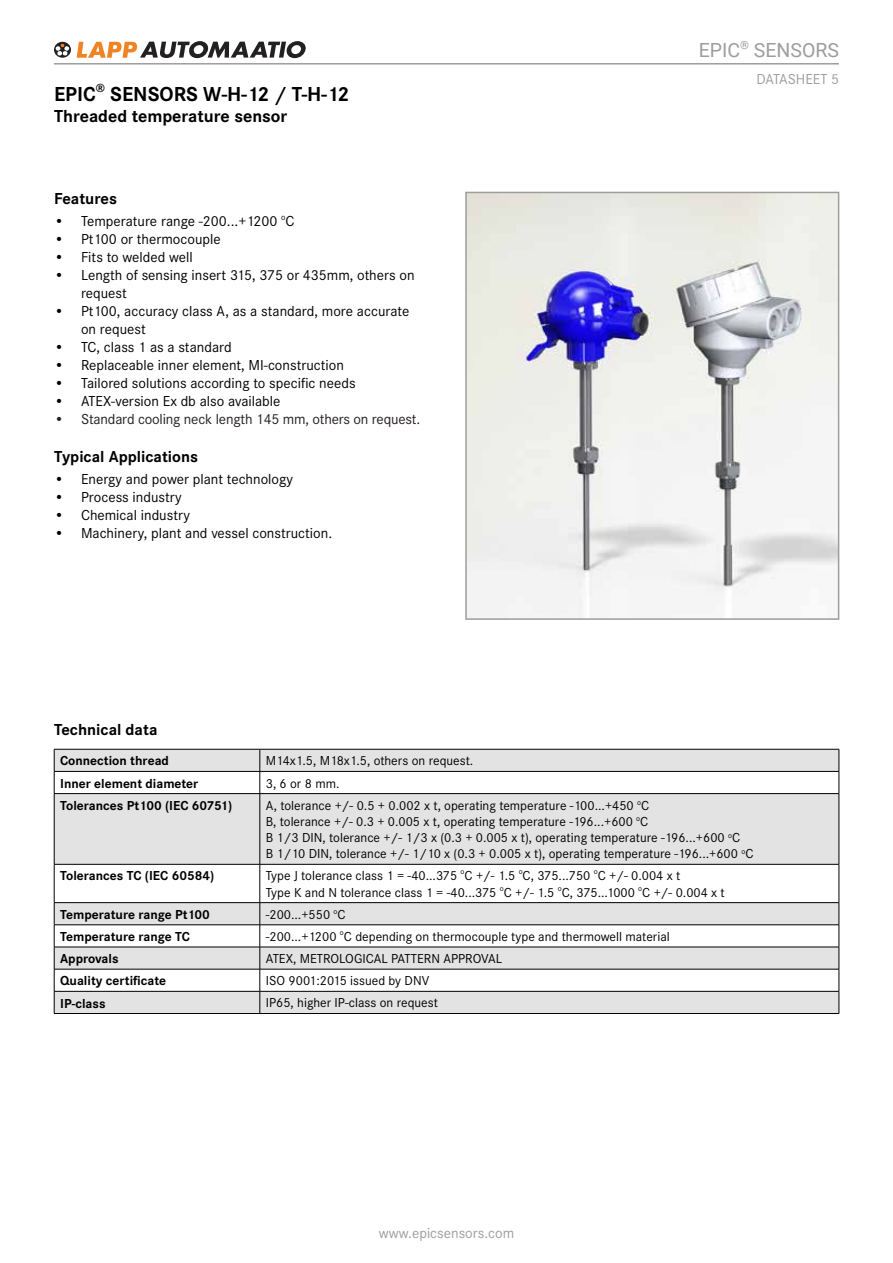
<style>
.page{position:relative;width:893px;height:1263px;background:#fff}
.page>*{position:absolute;margin:0;border:0;box-sizing:border-box;transform-origin:0 0}
.t1{font:700 21px "Corporate STOT";color:#000}
.t2{font:19.5px "Roboto";color:#9d9d9c}
.t3{font:700 18px "Corporate STOT";color:#000}
.t4{font:700 16.5px "Corporate STOT";color:#000}
.t5{font:15px/18px "Corporate STOT";color:#000}
.t6{font:15px "Corporate STOT";letter-spacing:-.01em;color:#231f20}
.t7{font:15px "Corporate STOT";color:#9d9d9c}
.t8{font:13.5px/16.2px "Corporate STOT";color:#000}
.t9{font:700 13.5px "Corporate STOT";color:#000}
</style>
<div class="page">
<svg style="left:54px;top:42px;width:17px;height:16px"></svg>
<svg style="left:55px;top:43px;width:14px;height:13px"></svg>
<svg style="left:77px;top:41px;width:229px;height:17px"></svg>
<img style="left:468px;top:195px;width:368px;height:422px">
<div style="left:465px;top:192px;width:374px;height:428px;border:2px solid #9d9d9c"></div>
<svg style="left:55px;top:750px;width:784px;height:263px;fill:#e3e3e3"></svg>
<hr style="left:54px;top:749px;width:206px;height:1px;background:#000">
<hr style="left:260px;top:749px;width:579px;height:1px;background:#000">
<hr style="left:54px;top:771px;width:206px;height:1px;background:#000">
<svg style="left:54px;top:749px;width:1px;height:44px"></svg>
<hr style="left:260px;top:771px;width:579px;height:1px;background:#000">
<svg style="left:260px;top:749px;width:1px;height:44px"></svg>
<svg style="left:839px;top:749px;width:1px;height:44px"></svg>
<hr style="left:54px;top:793px;width:206px;height:1px;background:#000">
<hr style="left:54px;top:794px;width:1px;height:70px;background:#000">
<hr style="left:260px;top:793px;width:579px;height:1px;background:#000">
<hr style="left:260px;top:794px;width:1px;height:70px;background:#000">
<hr style="left:839px;top:794px;width:1px;height:70px;background:#000">
<hr style="left:54px;top:864px;width:206px;height:1px;background:#000">
<hr style="left:54px;top:864px;width:1px;height:38px;background:#000">
<hr style="left:260px;top:864px;width:579px;height:1px;background:#000">
<hr style="left:260px;top:864px;width:1px;height:38px;background:#000">
<hr style="left:839px;top:864px;width:1px;height:38px;background:#000">
<hr style="left:54px;top:902px;width:206px;height:1px;background:#000">
<hr style="left:260px;top:902px;width:579px;height:1px;background:#000">
<hr style="left:54px;top:924px;width:206px;height:1px;background:#000">
<hr style="left:260px;top:924px;width:579px;height:1px;background:#000">
<hr style="left:54px;top:947px;width:206px;height:1px;background:#000">
<hr style="left:260px;top:947px;width:579px;height:1px;background:#000">
<hr style="left:54px;top:969px;width:206px;height:1px;background:#000">
<hr style="left:260px;top:969px;width:579px;height:1px;background:#000">
<hr style="left:54px;top:991px;width:206px;height:1px;background:#000">
<svg style="left:54px;top:903px;width:1px;height:110px"></svg>
<hr style="left:260px;top:991px;width:579px;height:1px;background:#000">
<svg style="left:260px;top:903px;width:1px;height:110px"></svg>
<svg style="left:839px;top:903px;width:1px;height:110px"></svg>
<hr style="left:54px;top:1013px;width:206px;height:1px;background:#000">
<hr style="left:260px;top:1013px;width:579px;height:1px;background:#000">
<hr style="left:54px;top:63px;width:785px;height:2px;background:#9d9d9c">
<h1 class="t1" style="left:54px;top:82px;width:297px">EPIC<sup>®</sup> SENSORS W-H-12 / T-H-12</h1>
<h3 class="t3" style="left:54px;top:106px;width:235px">Threaded temperature sensor</h3>
<p class="t4" style="left:54px;top:189px;width:65px">Features</p>
<p class="t5" style="left:54px;top:212px;width:242px">• Temperature range -200...+1200 <sup>o</sup>C</p>
<p class="t5" style="left:54px;top:230px;width:168px">• Pt100 or thermocouple</p>
<p class="t5" style="left:54px;top:248px;width:140px">• Fits to welded well</p>
<p class="t5" style="left:81px;top:266px;width:335px;text-indent:-27px">• Length of sensing insert 315, 375 or 435mm, others on request</p>
<p class="t5" style="left:81px;top:302px;width:330px;text-indent:-27px">• Pt100, accuracy class A, as a standard, more accurate on request</p>
<p class="t5" style="left:54px;top:338px;width:179px">• TC, class 1 as a standard</p>
<p class="t5" style="left:54px;top:356px;width:291px">• Replaceable inner element, MI-construction</p>
<p class="t5" style="left:54px;top:374px;width:303px">• Tailored solutions according to specific needs</p>
<p class="t5" style="left:54px;top:392px;width:228px">• ATEX-version Ex db also available</p>
<p class="t6" style="left:54px;top:411px;width:368px">• Standard cooling neck length 145 mm, others on request.</p>
<p class="t4" style="left:54px;top:447px;width:146px">Typical Applications</p>
<p class="t5" style="left:54px;top:470px;width:240px">• Energy and power plant technology</p>
<p class="t5" style="left:54px;top:488px;width:129px">• Process industry</p>
<p class="t5" style="left:54px;top:506px;width:138px">• Chemical industry</p>
<p class="t5" style="left:54px;top:524px;width:280px">• Machinery, plant and vessel construction.</p>
<p class="t4" style="left:54px;top:720px;width:105px">Technical data</p>
<h2 class="t2" style="left:699px;top:37px;width:142px">EPIC<sup>®</sup> SENSORS</h2>
<p class="t7" style="left:756px;top:71px;width:84px">DATASHEET 5</p>
<p class="t9" style="left:60px;top:753px;width:110px">Connection thread</p>
<p class="t8" style="left:266px;top:753px;width:209px">M14x1.5, M18x1.5, others on request.</p>
<p class="t9" style="left:60px;top:775px;width:140px">Inner element diameter</p>
<p class="t8" style="left:266px;top:775px;width:75px">3, 6 or 8 mm.</p>
<p class="t9" style="left:60px;top:797px;width:174px">Tolerances Pt100 (IEC 60751)</p>
<p class="t8" style="left:266px;top:797px;width:489px">A, tolerance +/- 0.5 + 0.002 x t, operating temperature -100...+450 <sup>o</sup>C<br>B, tolerance +/- 0.3 + 0.005 x t, operating temperature -196...+600 <sup>o</sup>C<br>B 1/3 DIN, tolerance +/- 1/3 x (0.3 + 0.005 x t), operating temperature -196...+600 <sup>o</sup>C<br>B 1/10 DIN, tolerance +/- 1/10 x (0.3 + 0.005 x t), operating temperature -196...+600 <sup>o</sup>C</p>
<p class="t9" style="left:60px;top:868px;width:156px">Tolerances TC (IEC 60584)</p>
<p class="t8" style="left:266px;top:868px;width:461px">Type J tolerance class 1 = -40...375 <sup>o</sup>C +/- 1.5 <sup>o</sup>C, 375...750 <sup>o</sup>C +/- 0.004 x t<br>Type K and N tolerance class 1 = -40...375 <sup>o</sup>C +/- 1.5 <sup>o</sup>C, 375...1000 <sup>o</sup>C +/- 0.004 x t</p>
<p class="t9" style="left:60px;top:906px;width:151px">Temperature range Pt100</p>
<p class="t8" style="left:266px;top:906px;width:81px">-200...+550 <sup>o</sup>C</p>
<p class="t9" style="left:60px;top:929px;width:131px">Temperature range TC</p>
<p class="t8" style="left:266px;top:928px;width:405px">-200...+1200 <sup>o</sup>C depending on thermocouple type and thermowell material</p>
<p class="t9" style="left:60px;top:951px;width:60px">Approvals</p>
<p class="t8" style="left:266px;top:950px;width:238px">ATEX, METROLOGICAL PATTERN APPROVAL</p>
<p class="t9" style="left:60px;top:973px;width:107px">Quality certificate</p>
<p class="t8" style="left:266px;top:973px;width:165px">ISO 9001:2015 issued by DNV</p>
<p class="t9" style="left:60px;top:995px;width:47px">IP-class</p>
<p class="t8" style="left:266px;top:995px;width:174px">IP65, higher IP-class on request</p>
<p class="t7" style="left:379px;top:1224px;width:137px">www.epicsensors.com</p>
</div>
